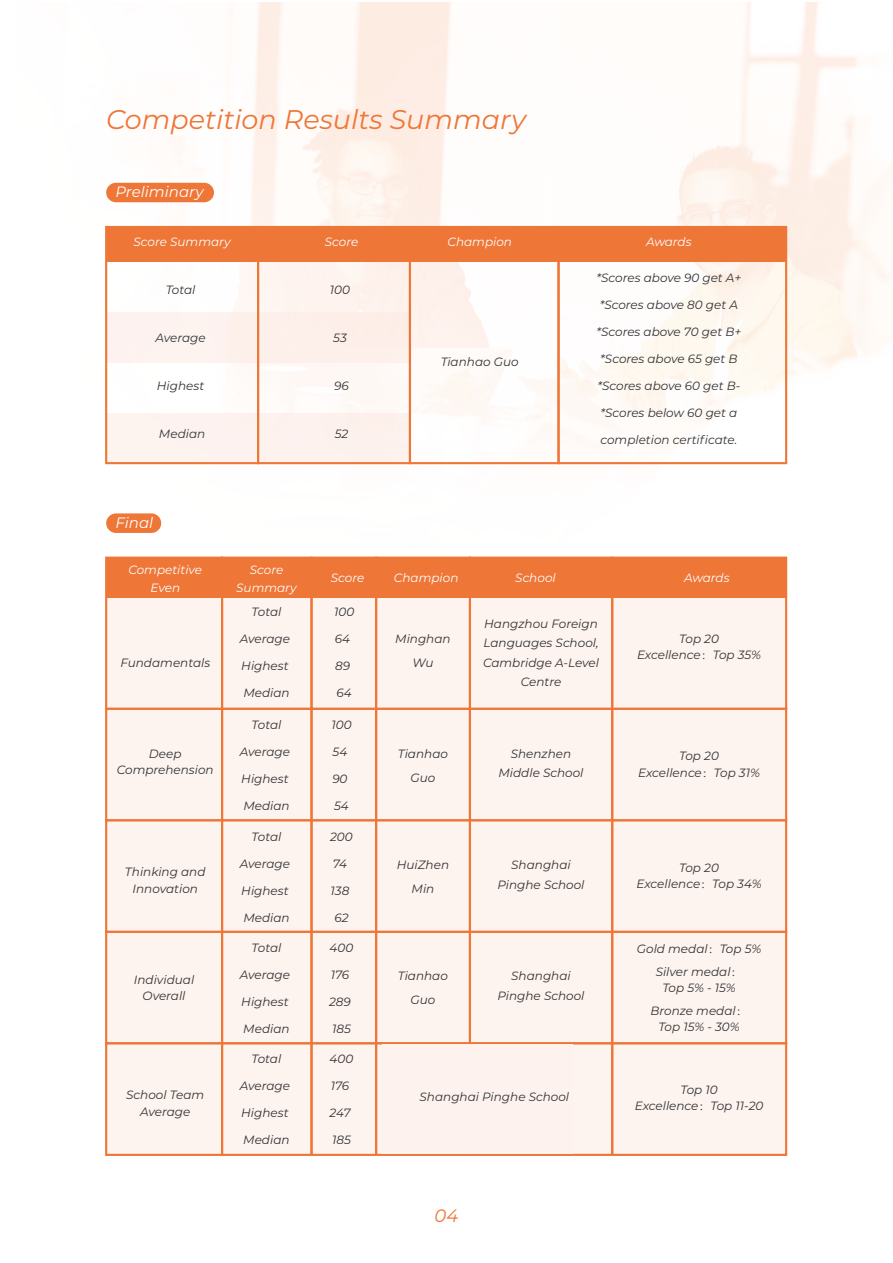
<style>
.page{position:relative;width:893px;height:1263px;background:#fff}
.page>*{position:absolute;margin:0;border:0;box-sizing:border-box;transform-origin:0 0}
.t1{font:italic 27px "Montserrat";color:#ee7637}
.t2{font:italic 18px "Montserrat";color:#ee7637}
.t3{font:italic 15px "Montserrat";color:#fff}
.t4{font:italic 12px/16.5px "Montserrat";color:#323334;text-align:center}
.t5{font:italic 12px/18px "Montserrat";color:#fff;text-align:center}
.s1{font-family:"Adobe Song Std";font-weight:300;font-style:normal}
</style>
<div class="page">
<div style="left:107px;top:226px;width:679px;height:36px;background:#ee7637"></div>
<div style="left:107px;top:312px;width:303px;height:51px;background:#fdebe5"></div>
<div style="left:107px;top:413px;width:303px;height:50px;background:#fdf2ef"></div>
<div style="left:105px;top:226px;width:154px;height:238px;border:2px solid #ee7637"></div>
<div style="left:257px;top:226px;width:154px;height:238px;border:2px solid #ee7637"></div>
<div style="left:409px;top:226px;width:151px;height:238px;border:2px solid #ee7637"></div>
<div style="left:557px;top:226px;width:230px;height:238px;border:2px solid #ee7637"></div>
<div style="left:106px;top:183px;width:108px;height:19px;background:#ee7637;border-radius:10px"></div>
<div style="left:106px;top:597px;width:680px;height:112px;background:#fdf3ef"></div>
<div style="left:107px;top:557px;width:679px;height:40px;background:#ee7637"></div>
<div style="left:105px;top:557px;width:118px;height:153px;border:2px solid #ee7637"></div>
<div style="left:221px;top:557px;width:92px;height:153px;border:2px solid #ee7637"></div>
<div style="left:310px;top:557px;width:67px;height:153px;border:2px solid #ee7637"></div>
<div style="left:375px;top:557px;width:96px;height:153px;border:2px solid #ee7637"></div>
<div style="left:469px;top:557px;width:144px;height:153px;border:2px solid #ee7637"></div>
<div style="left:611px;top:557px;width:176px;height:153px;border:2px solid #ee7637"></div>
<div style="left:106px;top:709px;width:680px;height:111px;background:#fdf3ef"></div>
<div style="left:105px;top:708px;width:118px;height:113px;border:2px solid #ee7637"></div>
<div style="left:221px;top:708px;width:92px;height:113px;border:2px solid #ee7637"></div>
<div style="left:310px;top:708px;width:67px;height:113px;border:2px solid #ee7637"></div>
<div style="left:375px;top:708px;width:96px;height:113px;border:2px solid #ee7637"></div>
<div style="left:469px;top:708px;width:144px;height:113px;border:2px solid #ee7637"></div>
<div style="left:611px;top:708px;width:176px;height:113px;border:2px solid #ee7637"></div>
<div style="left:106px;top:820px;width:680px;height:112px;background:#fdf3ef"></div>
<div style="left:105px;top:819px;width:118px;height:114px;border:2px solid #ee7637"></div>
<div style="left:221px;top:819px;width:92px;height:114px;border:2px solid #ee7637"></div>
<div style="left:310px;top:819px;width:67px;height:114px;border:2px solid #ee7637"></div>
<div style="left:375px;top:819px;width:96px;height:114px;border:2px solid #ee7637"></div>
<div style="left:469px;top:819px;width:144px;height:114px;border:2px solid #ee7637"></div>
<div style="left:611px;top:819px;width:176px;height:114px;border:2px solid #ee7637"></div>
<div style="left:106px;top:932px;width:680px;height:111px;background:#fdf3ef"></div>
<div style="left:105px;top:931px;width:118px;height:113px;border:2px solid #ee7637"></div>
<div style="left:221px;top:931px;width:92px;height:113px;border:2px solid #ee7637"></div>
<div style="left:310px;top:931px;width:67px;height:113px;border:2px solid #ee7637"></div>
<div style="left:375px;top:931px;width:96px;height:113px;border:2px solid #ee7637"></div>
<div style="left:469px;top:931px;width:144px;height:113px;border:2px solid #ee7637"></div>
<div style="left:611px;top:931px;width:176px;height:113px;border:2px solid #ee7637"></div>
<div style="left:106px;top:1043px;width:680px;height:112px;background:#fdf3ef"></div>
<div style="left:105px;top:1042px;width:118px;height:114px;border:2px solid #ee7637"></div>
<div style="left:221px;top:1042px;width:92px;height:114px;border:2px solid #ee7637"></div>
<div style="left:310px;top:1042px;width:67px;height:114px;border:2px solid #ee7637"></div>
<div style="left:375px;top:1042px;width:96px;height:114px;border:2px solid #ee7637"></div>
<div style="left:469px;top:1042px;width:144px;height:114px;border:2px solid #ee7637"></div>
<div style="left:611px;top:1042px;width:176px;height:114px;border:2px solid #ee7637"></div>
<div style="left:106px;top:513px;width:55px;height:20px;background:#ee7637;border-radius:10px"></div>
<div style="left:382px;top:1044px;width:191px;height:109px;background:#fdf2ee"></div>
<h1 class="t1" style="left:106px;top:101px;width:421px">Competition Results Summary</h1>
<p class="t3" style="left:115px;top:182px;width:90px">Preliminary</p>
<p class="t5" style="left:134px;top:233px;width:99px">Score Summary</p>
<p class="t4" style="left:166px;top:281px;width:31px">Total</p>
<p class="t4" style="left:155px;top:329px;width:52px">Average</p>
<p class="t4" style="left:157px;top:377px;width:49px">Highest</p>
<p class="t4" style="left:159px;top:425px;width:48px">Median</p>
<p class="t5" style="left:325px;top:233px;width:35px">Score</p>
<p class="t4" style="left:330px;top:281px;width:22px">100</p>
<p class="t4" style="left:333px;top:329px;width:15px">53</p>
<p class="t4" style="left:334px;top:377px;width:16px">96</p>
<p class="t4" style="left:335px;top:425px;width:15px">52</p>
<p class="t5" style="left:447px;top:233px;width:66px">Champion</p>
<p class="t4" style="left:441px;top:353px;width:80px">Tianhao Guo</p>
<p class="t3" style="left:115px;top:512px;width:39px">Final</p>
<p class="t5" style="left:128px;top:560px;width:75px">Competitive<br>Even</p>
<p class="t5" style="left:236px;top:560px;width:62px">Score<br>Summary</p>
<p class="t5" style="left:331px;top:568px;width:35px">Score</p>
<p class="t5" style="left:394px;top:568px;width:66px">Champion</p>
<p class="t5" style="left:515px;top:568px;width:42px">School</p>
<p class="t5" style="left:646px;top:233px;width:47px">Awards</p>
<p class="t4" style="left:596px;top:269px;width:146px">*Scores above 90 get A+</p>
<p class="t4" style="left:600px;top:296px;width:140px">*Scores above 80 get A</p>
<p class="t4" style="left:596px;top:323px;width:146px">*Scores above 70 get B+</p>
<p class="t4" style="left:600px;top:350px;width:139px">*Scores above 65 get B</p>
<p class="t4" style="left:597px;top:377px;width:145px">*Scores above 60 get B-</p>
<p class="t4" style="left:600px;top:404px;width:138px">*Scores below 60 get a</p>
<p class="t4" style="left:600px;top:431px;width:138px">completion certificate.</p>
<p class="t5" style="left:684px;top:568px;width:47px">Awards</p>
<p class="t4" style="left:252px;top:603px;width:31px">Total</p>
<p class="t4" style="left:240px;top:630px;width:52px">Average</p>
<p class="t4" style="left:241px;top:657px;width:49px">Highest</p>
<p class="t4" style="left:243px;top:684px;width:48px">Median</p>
<p class="t4" style="left:252px;top:716px;width:31px">Total</p>
<p class="t4" style="left:240px;top:743px;width:52px">Average</p>
<p class="t4" style="left:241px;top:770px;width:49px">Highest</p>
<p class="t4" style="left:243px;top:797px;width:48px">Median</p>
<p class="t4" style="left:252px;top:828px;width:31px">Total</p>
<p class="t4" style="left:240px;top:855px;width:52px">Average</p>
<p class="t4" style="left:241px;top:882px;width:49px">Highest</p>
<p class="t4" style="left:243px;top:909px;width:48px">Median</p>
<p class="t4" style="left:252px;top:939px;width:31px">Total</p>
<p class="t4" style="left:240px;top:966px;width:52px">Average</p>
<p class="t4" style="left:241px;top:993px;width:49px">Highest</p>
<p class="t4" style="left:243px;top:1020px;width:48px">Median</p>
<p class="t4" style="left:334px;top:603px;width:22px">100</p>
<p class="t4" style="left:335px;top:630px;width:17px">64</p>
<p class="t4" style="left:335px;top:657px;width:16px">89</p>
<p class="t4" style="left:337px;top:684px;width:17px">64</p>
<p class="t4" style="left:331px;top:716px;width:22px">100</p>
<p class="t4" style="left:333px;top:743px;width:16px">54</p>
<p class="t4" style="left:332px;top:770px;width:17px">90</p>
<p class="t4" style="left:334px;top:797px;width:16px">54</p>
<p class="t4" style="left:330px;top:828px;width:24px">200</p>
<p class="t4" style="left:333px;top:855px;width:16px">74</p>
<p class="t4" style="left:331px;top:882px;width:20px">138</p>
<p class="t4" style="left:334px;top:909px;width:16px">62</p>
<p class="t4" style="left:330px;top:939px;width:25px">400</p>
<p class="t4" style="left:331px;top:966px;width:20px">176</p>
<p class="t4" style="left:329px;top:993px;width:23px">289</p>
<p class="t4" style="left:332px;top:1020px;width:20px">185</p>
<p class="t4" style="left:483px;top:613px;width:117px;line-height:19.5px">Hangzhou Foreign<br>Languages School,<br>Cambridge A-Level<br>Centre</p>
<p class="t4" style="left:395px;top:626px;width:57px;line-height:24px">Minghan<br>Wu</p>
<p class="t4" style="left:637px;top:630px;width:125px">Top 20<br>Excellence<span class="s1">：</span>Top 35%</p>
<p class="t4" style="left:120px;top:654px;width:91px">Fundamentals</p>
<p class="t4" style="left:398px;top:741px;width:52px;line-height:24px">Tianhao<br>Guo</p>
<p class="t4" style="left:498px;top:743px;width:87px;line-height:19.5px">Shenzhen<br>Middle School</p>
<p class="t4" style="left:117px;top:745px;width:98px">Deep<br>Comprehension</p>
<p class="t4" style="left:638px;top:747px;width:123px">Top 20<br>Excellence<span class="s1">：</span>Top 31%</p>
<p class="t4" style="left:397px;top:852px;width:54px;line-height:24px">HuiZhen<br>Min</p>
<p class="t4" style="left:497px;top:854px;width:88px;line-height:19.5px">Shanghai<br>Pinghe School</p>
<p class="t4" style="left:125px;top:863px;width:82px">Thinking and<br>Innovation</p>
<p class="t4" style="left:637px;top:859px;width:126px">Top 20<br>Excellence<span class="s1">：</span>Top 34%</p>
<p class="t4" style="left:637px;top:937px;width:126px;line-height:22.5px">Gold medal<span class="s1">：</span>Top 5%<br>Silver medal<span class="s1">：</span></p>
<p class="t4" style="left:650px;top:976px;width:99px;line-height:22.5px">Top 5% - 15%<br>Bronze medal<span class="s1">：</span></p>
<p class="t4" style="left:658px;top:1018px;width:83px">Top 15% - 30%</p>
<p class="t4" style="left:398px;top:964px;width:52px;line-height:24px">Tianhao<br>Guo</p>
<p class="t4" style="left:497px;top:966px;width:88px;line-height:19.5px">Shanghai<br>Pinghe School</p>
<p class="t4" style="left:134px;top:971px;width:62px">Individual<br>Overall</p>
<p class="t4" style="left:126px;top:1086px;width:79px">School Team<br>Average</p>
<p class="t4" style="left:252px;top:1050px;width:31px">Total</p>
<p class="t4" style="left:240px;top:1077px;width:52px">Average</p>
<p class="t4" style="left:241px;top:1104px;width:49px">Highest</p>
<p class="t4" style="left:243px;top:1131px;width:48px">Median</p>
<p class="t4" style="left:330px;top:1050px;width:25px">400</p>
<p class="t4" style="left:331px;top:1077px;width:20px">176</p>
<p class="t4" style="left:329px;top:1104px;width:22px">247</p>
<p class="t4" style="left:332px;top:1131px;width:20px">185</p>
<p class="t4" style="left:420px;top:1088px;width:151px">Shanghai Pinghe School</p>
<h2 class="t2" style="left:435px;top:1203px;width:25px">04</h2>
<p class="t4" style="left:635px;top:1081px;width:130px">Top 10<br>Excellence<span class="s1">：</span>Top 11-20</p>
</div>
